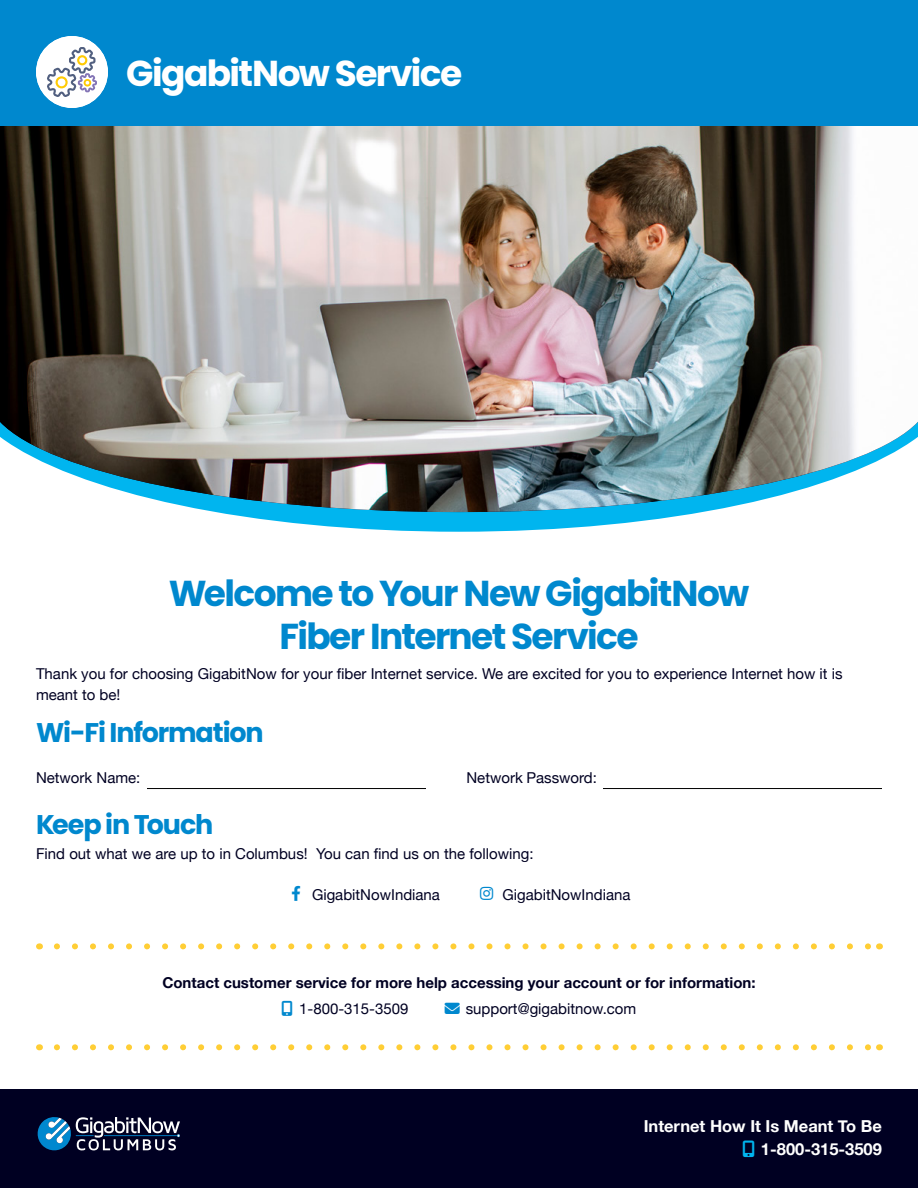
<style>
.page{position:relative;width:918px;height:1188px;background:#fff}
.page>*{position:absolute;margin:0;border:0;box-sizing:border-box;transform-origin:0 0}
.t1{font:700 36px/43.5px "Poppins";letter-spacing:-.045em;color:#0088ce;text-align:center}
.t2{font:700 36px "Poppins";letter-spacing:-.045em;color:#fff}
.t3{font:700 27px "Poppins";letter-spacing:-.045em;color:#0088ce}
.t4{font:700 16.5px/22.5px "Helvetica Neue";color:#fff;text-align:right}
.t5{font:15px/21px "Helvetica Neue";color:#002}
.t6{font:700 15px "Helvetica Neue";color:#002}
.s1{color:#0088ce}
</style>
<div class="page">
<div style="left:0;top:1089px;width:918px;height:99px;background:#002"></div>
<svg style="left:37px;top:1117px;width:143px;height:34px"></svg>
<svg style="left:216px;top:512px;width:486px;height:20px;fill:#00b5ef"></svg>
<img style="left:0;top:126px;width:918px;height:386px">
<div style="left:0;top:0;width:918px;height:126px;background:#0088ce"></div>
<hr style="left:147px;top:788px;width:279px;height:1px;background:#000">
<hr style="left:603px;top:788px;width:279px;height:1px;background:#000">
<svg style="left:40px;top:943px;width:839px;height:6px"></svg>
<svg style="left:40px;top:1044px;width:839px;height:6px"></svg>
<svg style="left:57px;top:943px;width:813px;height:6px"></svg>
<svg style="left:57px;top:1044px;width:813px;height:6px"></svg>
<div style="left:36px;top:36px;width:72px;height:72px;background:#fff;border-radius:50%"></div>
<svg style="left:47px;top:47px;width:50px;height:50px"></svg>
<h1 class="t2" style="left:126px;top:53px;width:338px">GigabitNow Service</h1>
<h1 class="t1" style="left:169px;top:571px;width:582px">Welcome to Your New GigabitNow<br>Fiber Internet Service</h1>
<p class="t5" style="left:36px;top:664px;width:808px">Thank you for choosing GigabitNow for your fiber Internet service. We are excited for you to experience Internet how it is meant to be!</p>
<h2 class="t3" style="left:36px;top:717px;width:229px">Wi-Fi Information</h2>
<p class="t5" style="left:36px;top:768px;width:106px">Network Name:</p>
<p class="t5" style="left:466px;top:768px;width:132px">Network Password:</p>
<h2 class="t3" style="left:36px;top:809px;width:179px">Keep in Touch</h2>
<p class="t5" style="left:36px;top:844px;width:499px">Find out what we are up to in Columbus! You can find us on the following:</p>
<p class="t5" style="left:312px;top:885px;width:130px">GigabitNowIndiana</p>
<p class="t5" style="left:502px;top:885px;width:130px">GigabitNowIndiana</p>
<p class="t6" style="left:162px;top:971px;width:595px">Contact customer service for more help accessing your account or for information:</p>
<p class="t5" style="left:299px;top:999px;width:111px">1-800-315-3509</p>
<p class="t5" style="left:445px;top:999px;width:193px"><span class="s1">→</span> support@gigabitnow.com</p>
<p class="t4" style="left:644px;top:1115px;width:240px">Internet How It Is Meant To Be<br>1-800-315-3509</p>
</div>
